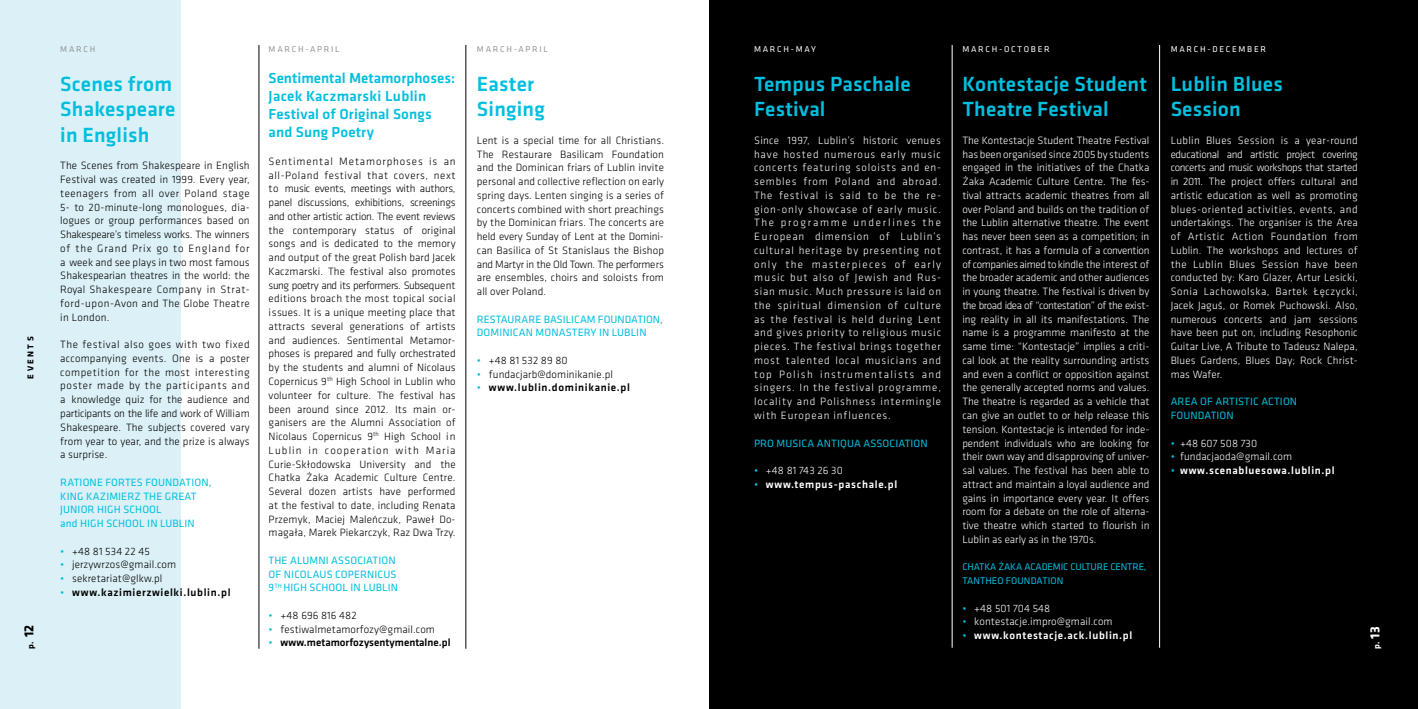
<style>
.page{position:relative;width:1418px;height:709px;background:#fff}
.page>*{position:absolute;margin:0;border:0;box-sizing:border-box;transform-origin:0 0}
.t1{font:500 21.25px/25.5px "Klavika";letter-spacing:.01em;color:#00bfdf}
.t2{font:500 15px/18px "Klavika";letter-spacing:.01em;color:#00bfdf}
.t3{font:300 11px/13.8px "Klavika";letter-spacing:.01em;color:#fff;text-align:justify}
.t4{font:300 11px/13.8px "Klavika";letter-spacing:.01em;color:#000;text-align:justify}
.t5{font:11px/13.8px "Klavika";letter-spacing:.01em;color:#00bfdf}
.t6{font:500 11px "Klavika";letter-spacing:.06em;color:#fff}
.t7{font:500 11px "Klavika";letter-spacing:.06em;color:#000}
.t8{font:500 11px "Klavika";color:#000}
.t9{font:10px/13.8px "Klavika";letter-spacing:-.01em;color:#00bfdf}
.t10{font:8.75px "Klavika";letter-spacing:.2em;color:#fff}
.t11{font:8.75px "Klavika";letter-spacing:.2em;color:#939598}
.t12{font:700 8.75px "Klavika";letter-spacing:.275em;color:#000}
.t13{font:700 8.75px "Klavika";color:#fff}
.s1{font-size:13.75px}
.s2{color:#00bfdf}
.s3{font-weight:300;color:#00bfdf}
</style>
<div class="page">
<div style="left:0;top:0;width:181px;height:709px;background:#dbf1f7"></div>
<hr style="left:465px;top:45px;width:1px;height:603px;background:#000">
<hr style="left:259px;top:45px;width:1px;height:603px;background:#000">
<div style="left:709px;top:0;width:708px;height:709px;background:#000"></div>
<hr style="left:951px;top:45px;width:1px;height:602px;background:#fff">
<hr style="left:1159px;top:45px;width:1px;height:602px;background:#fff">
<p class="t12" style="left:24px;top:378px;width:43px;rotate:-90deg">EVENTS</p>
<p class="t12" style="left:24px;top:648px;width:26px;rotate:-90deg">p. <span class="s1">12</span></p>
<p class="t11" style="left:60px;top:43px;width:36px">MARCH</p>
<h1 class="t1" style="left:60px;top:70px;width:117px">Scenes from<br>Shakespeare in English</h1>
<p class="t4" style="left:60px;top:159px;width:191px">The Scenes from Shakespeare in English Festival was created in 1999. Every year, teenagers from all over Poland stage 5- to 20-minute-long monologues, dia&shy;logues or group performances based on Shakespeare’s timeless works. The winners of the Grand Prix go to England for a week and see plays in two most famous Shakespearian theatres in the world: the Royal Shakespeare Company in Strat&shy;ford-upon-Avon and The Globe Theatre in London.</p>
<p class="t4" style="left:60px;top:337px;width:191px">The festival also goes with two fixed accompanying events. One is a poster competition for the most interesting poster made by the participants and a knowledge quiz for the audience and participants on the life and work of William Shakespeare. The subjects covered vary from year to year, and the prize is always a surprise.</p>
<p class="t5" style="left:60px;top:475px;width:153px">RATIONE FORTES FOUNDATION,<br>KING KAZIMIERZ THE GREAT<br>JUNIOR HIGH SCHOOL<br>and HIGH SCHOOL IN LUBLIN</p>
<p class="t4" style="left:60px;top:544px;width:91px"><span class="s2">•</span> +48 81 534 22 45</p>
<p class="t4" style="left:60px;top:557px;width:117px"><span class="s2">•</span> jerzywrzos@gmail.com</p>
<p class="t4" style="left:60px;top:571px;width:104px"><span class="s2">•</span> sekretariat@glkw.pl</p>
<p class="t7" style="left:60px;top:584px;width:172px"><span class="s3">•</span> www.kazimierzwielki.lublin.pl</p>
<p class="t11" style="left:269px;top:43px;width:72px">MARCH-APRIL</p>
<h2 class="t2" style="left:269px;top:69px;width:188px">Sentimental Metamorphoses:<br>Jacek Kaczmarski Lublin<br>Festival of Original Songs and Sung Poetry</h2>
<p class="t4" style="left:269px;top:154px;width:188px">Sentimental Metamorphoses is an all-Poland festival that covers, next to music events, meetings with authors, panel discussions, exhibitions, screenings and other artistic action. The event reviews the contemporary status of original songs and is dedicated to the memory and output of the great Polish bard Jacek Kaczmarski. The festival also promotes sung poetry and its performers. Subsequent editions broach the most topical social issues. It is a unique meeting place that attracts several generations of artists and audiences. Sentimental Metamor&shy;phoses is prepared and fully orchestrated by the students and alumni of Nicolaus Copernicus 9<sup>th</sup> High School in Lublin who volunteer for culture. The festival has been around since 2012. Its main or&shy;ganisers are the Alumni Association of Nicolaus Copernicus 9<sup>th</sup> High School in Lublin in cooperation with Maria Curie-Skłodowska University and the Chatka Żaka Academic Culture Centre.<br>Several dozen artists have performed at the festival to date, including Renata Przemyk, Maciej Maleńczuk, Paweł Do&shy;magała, Marek Piekarczyk, Raz Dwa Trzy.</p>
<p class="t5" style="left:269px;top:553px;width:131px">THE ALUMNI ASSOCIATION<br>OF NICOLAUS COPERNICUS<br>9<sup>TH</sup> HIGH SCHOOL IN LUBLIN</p>
<p class="t4" style="left:269px;top:608px;width:90px"><span class="s2">•</span> +48 696 816 482</p>
<p class="t4" style="left:269px;top:622px;width:168px"><span class="s2">•</span> festiwalmetamorfozy@gmail.com</p>
<p class="t8" style="left:269px;top:635px;width:183px"><span class="s3">•</span> www.metamorfozysentymentalne.pl</p>
<p class="t11" style="left:477px;top:43px;width:72px">MARCH-APRIL</p>
<h1 class="t1" style="left:477px;top:70px;width:69px">Easter<br>Singing</h1>
<p class="t4" style="left:477px;top:133px;width:189px">Lent is a special time for all Christians.<br>The Restaurare Basilicam Foundation and the Dominican friars of Lublin invite personal and collective reflection on early spring days. Lenten singing is a series of concerts combined with short preachings by the Dominican friars. The concerts are held every Sunday of Lent at the Domini&shy;can Basilica of St Stanislaus the Bishop and Martyr in the Old Town. The performers are ensembles, choirs and soloists from all over Poland.</p>
<p class="t5" style="left:477px;top:312px;width:187px">RESTAURARE BASILICAM FOUNDATION,<br>DOMINICAN MONASTERY IN LUBLIN</p>
<p class="t4" style="left:477px;top:353px;width:92px"><span class="s2">•</span> +48 81 532 89 80</p>
<p class="t4" style="left:477px;top:367px;width:138px"><span class="s2">•</span> fundacjarb@dominikanie.pl</p>
<p class="t7" style="left:477px;top:380px;width:155px"><span class="s3">•</span> www.lublin.dominikanie.pl</p>
<p class="t10" style="left:754px;top:43px;width:63px">MARCH-MAY</p>
<h1 class="t1" style="left:754px;top:70px;width:158px">Tempus Paschale<br>Festival</h1>
<p class="t3" style="left:754px;top:133px;width:188px">Since 1997, Lublin’s historic venues have hosted numerous early music concerts featuring soloists and en&shy;sembles from Poland and abroad.<br>The festival is said to be the re&shy;gion-only showcase of early music.<br>The programme underlines the European dimension of Lublin’s cultural heritage by presenting not only the masterpieces of early music but also of Jewish and Rus&shy;sian music. Much pressure is laid on the spiritual dimension of culture as the festival is held during Lent and gives priority to religious music pieces. The festival brings together most talented local musicians and top Polish instrumentalists and singers. In the festival programme, locality and Polishness intermingle with European influences.</p>
<p class="t5" style="left:754px;top:435px;width:175px">PRO MUSICA ANTIQUA ASSOCIATION</p>
<p class="t3" style="left:754px;top:463px;width:90px"><span class="s2">•</span> +48 81 743 26 30</p>
<p class="t6" style="left:754px;top:476px;width:145px"><span class="s3">•</span> www.tempus-paschale.pl</p>
<p class="t10" style="left:962px;top:43px;width:89px">MARCH-OCTOBER</p>
<h1 class="t1" style="left:962px;top:70px;width:186px">Kontestacje Student<br>Theatre Festival</h1>
<p class="t3" style="left:962px;top:133px;width:189px">The Kontestacje Student Theatre Festival has been organised since 2005 by students engaged in the initiatives of the Chatka Żaka Academic Culture Centre. The fes&shy;tival attracts academic theatres from all over Poland and builds on the tradition of the Lublin alternative theatre. The event has never been seen as a competition; in contrast, it has a formula of a convention of companies aimed to kindle the interest of the broader academic and other audiences in young theatre. The festival is driven by the broad idea of “contestation” of the exist&shy;ing reality in all its manifestations. The name is a programme manifesto at the same time: “Kontestacje” implies a criti&shy;cal look at the reality surrounding artists and even a conflict or opposition against the generally accepted norms and values.<br>The theatre is regarded as a vehicle that can give an outlet to or help release this tension. Kontestacje is intended for inde&shy;pendent individuals who are looking for their own way and disapproving of univer&shy;sal values. The festival has been able to attract and maintain a loyal audience and gains in importance every year. It offers room for a debate on the role of alterna&shy;tive theatre which started to flourish in Lublin as early as in the 1970s.</p>
<p class="t9" style="left:962px;top:560px;width:186px">CHATKA ŻAKA ACADEMIC CULTURE CENTRE,<br>TANTHEO FOUNDATION</p>
<p class="t3" style="left:962px;top:601px;width:89px"><span class="s2">•</span> +48 501 704 548</p>
<p class="t3" style="left:962px;top:614px;width:152px"><span class="s2">•</span> kontestacje.impro@gmail.com</p>
<p class="t6" style="left:962px;top:628px;width:171px"><span class="s3">•</span> www.kontestacje.ack.lublin.pl</p>
<p class="t10" style="left:1170px;top:43px;width:97px">MARCH-DECEMBER</p>
<h1 class="t1" style="left:1170px;top:70px;width:114px">Lublin Blues<br>Session</h1>
<p class="t3" style="left:1170px;top:133px;width:188px">Lublin Blues Session is a year-round educational and artistic project covering concerts and music workshops that started in 2011. The project offers cultural and artistic education as well as promoting blues-oriented activities, events, and undertakings. The organiser is the Area of Artistic Action Foundation from Lublin. The workshops and lectures of the Lublin Blues Session have been conducted by: Karo Glazer, Artur Lesicki, Sonia Lachowolska, Bartek Łęczycki, Jacek Jaguś, or Romek Puchowski. Also, numerous concerts and jam sessions have been put on, including Resophonic Guitar Live, A Tribute to Tadeusz Nalepa, Blues Gardens, Blues Day; Rock Christ&shy;mas Wafer.</p>
<p class="t5" style="left:1170px;top:394px;width:128px">AREA OF ARTISTIC ACTION<br>FOUNDATION</p>
<p class="t3" style="left:1170px;top:436px;width:88px"><span class="s2">•</span> +48 607 508 730</p>
<p class="t3" style="left:1170px;top:449px;width:123px"><span class="s2">•</span> fundacjaoda@gmail.com</p>
<p class="t6" style="left:1170px;top:463px;width:165px"><span class="s3">•</span> www.scenabluesowa.lublin.pl</p>
<p class="t13" style="left:1370px;top:648px;width:24px;rotate:-90deg">p. <span class="s1">13</span></p>
</div>
